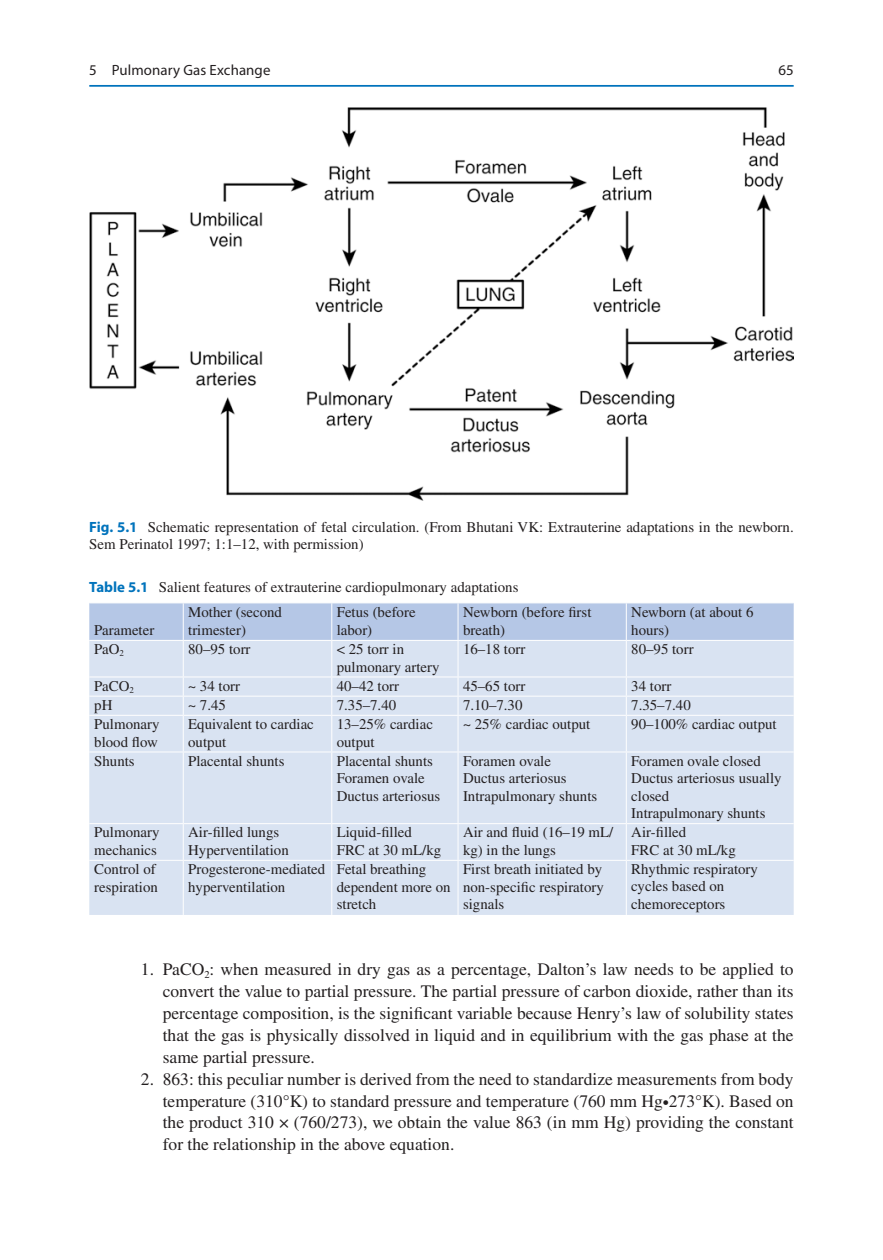
<style>
.page{position:relative;width:883px;height:1260px;background:#fff}
.page>*{position:absolute;margin:0;border:0;box-sizing:border-box;transform-origin:0 0}
.t1{font:17.5px/21.9px "Times LT Std";color:#231f20;text-align:justify}
.t2{font:14.88px/17.5px "Times LT Std";color:#231f20}
.t3{font:14.88px "Myriad Pro Regular 3";letter-spacing:.005em;color:#231f20}
.t4{font:14.88px "Myriad Pro";color:#231f20}
.s1{font-family:"Myriad Pro";font-weight:700;color:#0073bc}
.s2{font-family:"STIX General"}
</style>
<div class="page">
<img style="left:90px;top:107px;width:703px;height:393px">
<div style="left:89px;top:603px;width:705px;height:37px;background:#b5c7e6"></div>
<div style="left:89px;top:641px;width:705px;height:274px;background:#d9e3f2"></div>
<hr style="left:183px;top:603px;width:1px;height:37px;background:#fff">
<hr style="left:331px;top:603px;width:1px;height:37px;background:#fff">
<hr style="left:458px;top:603px;width:1px;height:37px;background:#fff">
<hr style="left:626px;top:603px;width:1px;height:37px;background:#fff">
<hr style="left:183px;top:641px;width:1px;height:36px;background:#fff">
<hr style="left:331px;top:641px;width:1px;height:36px;background:#fff">
<hr style="left:458px;top:641px;width:1px;height:36px;background:#fff">
<hr style="left:626px;top:641px;width:1px;height:36px;background:#fff">
<hr style="left:89px;top:677px;width:94px;height:1px;background:#fff">
<hr style="left:183px;top:677px;width:149px;height:1px;background:#fff">
<hr style="left:332px;top:677px;width:126px;height:1px;background:#fff">
<hr style="left:458px;top:677px;width:168px;height:1px;background:#fff">
<hr style="left:626px;top:677px;width:168px;height:1px;background:#fff">
<hr style="left:89px;top:696px;width:94px;height:1px;background:#fff">
<hr style="left:183px;top:696px;width:149px;height:1px;background:#fff">
<svg style="left:183px;top:677px;width:1px;height:38px"></svg>
<hr style="left:332px;top:696px;width:126px;height:1px;background:#fff">
<svg style="left:331px;top:677px;width:1px;height:38px"></svg>
<hr style="left:458px;top:696px;width:168px;height:1px;background:#fff">
<svg style="left:458px;top:677px;width:1px;height:38px"></svg>
<hr style="left:626px;top:696px;width:168px;height:1px;background:#fff">
<svg style="left:626px;top:677px;width:1px;height:38px"></svg>
<hr style="left:89px;top:715px;width:94px;height:1px;background:#fff">
<hr style="left:183px;top:715px;width:149px;height:1px;background:#fff">
<hr style="left:183px;top:716px;width:1px;height:36px;background:#fff">
<hr style="left:332px;top:715px;width:126px;height:1px;background:#fff">
<hr style="left:331px;top:716px;width:1px;height:36px;background:#fff">
<hr style="left:458px;top:715px;width:168px;height:1px;background:#fff">
<hr style="left:458px;top:716px;width:1px;height:36px;background:#fff">
<hr style="left:626px;top:715px;width:168px;height:1px;background:#fff">
<hr style="left:626px;top:716px;width:1px;height:36px;background:#fff">
<hr style="left:89px;top:752px;width:94px;height:1px;background:#fff">
<hr style="left:183px;top:752px;width:149px;height:1px;background:#fff">
<hr style="left:183px;top:752px;width:1px;height:71px;background:#fff">
<hr style="left:332px;top:752px;width:126px;height:1px;background:#fff">
<hr style="left:331px;top:752px;width:1px;height:71px;background:#fff">
<hr style="left:458px;top:752px;width:168px;height:1px;background:#fff">
<hr style="left:458px;top:752px;width:1px;height:71px;background:#fff">
<hr style="left:626px;top:752px;width:168px;height:1px;background:#fff">
<hr style="left:626px;top:752px;width:1px;height:71px;background:#fff">
<hr style="left:89px;top:823px;width:94px;height:1px;background:#fff">
<hr style="left:183px;top:823px;width:149px;height:1px;background:#fff">
<hr style="left:183px;top:824px;width:1px;height:36px;background:#fff">
<hr style="left:332px;top:823px;width:126px;height:1px;background:#fff">
<hr style="left:331px;top:824px;width:1px;height:36px;background:#fff">
<hr style="left:458px;top:823px;width:168px;height:1px;background:#fff">
<hr style="left:458px;top:824px;width:1px;height:36px;background:#fff">
<hr style="left:626px;top:823px;width:168px;height:1px;background:#fff">
<hr style="left:626px;top:824px;width:1px;height:36px;background:#fff">
<hr style="left:458px;top:860px;width:168px;height:1px;background:#fff">
<hr style="left:332px;top:860px;width:126px;height:1px;background:#fff">
<hr style="left:458px;top:861px;width:1px;height:54px;background:#fff">
<hr style="left:183px;top:860px;width:149px;height:1px;background:#fff">
<hr style="left:331px;top:861px;width:1px;height:54px;background:#fff">
<hr style="left:626px;top:860px;width:168px;height:1px;background:#fff">
<hr style="left:626px;top:861px;width:1px;height:54px;background:#fff">
<hr style="left:89px;top:860px;width:94px;height:1px;background:#fff">
<hr style="left:183px;top:861px;width:1px;height:54px;background:#fff">
<hr style="left:89px;top:85px;width:705px;height:2px;background:#0073bc">
<p class="t3" style="left:89px;top:61px;width:183px">5 Pulmonary Gas Exchange</p>
<p class="t4" style="left:779px;top:61px;width:17px">65</p>
<p class="t2" style="left:89px;top:518px;width:706px"><span class="s1">Fig. 5.1</span> Schematic representation of fetal circulation. (From Bhutani VK: Extrauterine adaptations in the newborn.<br>Sem Perinatol 1997; 1:1–12, with permission)</p>
<p class="t2" style="left:89px;top:578px;width:431px"><span class="s1">Table 5.1</span> Salient features of extrauterine cardiopulmonary adaptations</p>
<p class="t2" style="left:94px;top:621px;width:62px">Parameter</p>
<p class="t2" style="left:188px;top:603px;width:95px">Mother (second trimester)</p>
<p class="t2" style="left:337px;top:603px;width:80px">Fetus (before labor)</p>
<p class="t2" style="left:463px;top:603px;width:130px">Newborn (before first breath)</p>
<p class="t2" style="left:631px;top:603px;width:124px">Newborn (at about 6 hours)</p>
<p class="t2" style="left:94px;top:640px;width:31px">PaO<sub>2</sub></p>
<p class="t2" style="left:188px;top:640px;width:64px">80–95 torr</p>
<p class="t2" style="left:337px;top:640px;width:104px">&lt; 25 torr in pulmonary artery</p>
<p class="t2" style="left:463px;top:640px;width:64px">16–18 torr</p>
<p class="t2" style="left:631px;top:640px;width:64px">80–95 torr</p>
<p class="t2" style="left:94px;top:677px;width:41px">PaCO<sub>2</sub></p>
<p class="t2" style="left:188px;top:677px;width:53px">~ 34 torr</p>
<p class="t2" style="left:337px;top:677px;width:64px">40–42 torr</p>
<p class="t2" style="left:463px;top:677px;width:64px">45–65 torr</p>
<p class="t2" style="left:631px;top:677px;width:42px">34 torr</p>
<p class="t2" style="left:94px;top:696px;width:20px">pH</p>
<p class="t2" style="left:188px;top:696px;width:39px">~ 7.45</p>
<p class="t2" style="left:337px;top:696px;width:61px">7.35–7.40</p>
<p class="t2" style="left:463px;top:696px;width:61px">7.10–7.30</p>
<p class="t2" style="left:631px;top:696px;width:61px">7.35–7.40</p>
<p class="t2" style="left:94px;top:715px;width:67px">Pulmonary blood flow</p>
<p class="t2" style="left:188px;top:715px;width:127px">Equivalent to cardiac output</p>
<p class="t2" style="left:337px;top:715px;width:98px">13–25% cardiac output</p>
<p class="t2" style="left:463px;top:715px;width:129px">~ 25% cardiac output</p>
<p class="t2" style="left:631px;top:715px;width:147px">90–100% cardiac output</p>
<p class="t2" style="left:94px;top:752px;width:42px">Shunts</p>
<p class="t2" style="left:188px;top:752px;width:98px">Placental shunts</p>
<p class="t2" style="left:337px;top:752px;width:105px">Placental shunts<br>Foramen ovale<br>Ductus arteriosus</p>
<p class="t2" style="left:463px;top:752px;width:136px">Foramen ovale<br>Ductus arteriosus<br>Intrapulmonary shunts</p>
<p class="t2" style="left:631px;top:752px;width:152px">Foramen ovale closed<br>Ductus arteriosus usually closed<br>Intrapulmonary shunts</p>
<p class="t2" style="left:94px;top:824px;width:67px">Pulmonary mechanics</p>
<p class="t2" style="left:188px;top:824px;width:102px">Air-filled lungs<br>Hyperventilation</p>
<p class="t2" style="left:337px;top:824px;width:106px">Liquid-filled<br>FRC at 30 mL/kg</p>
<p class="t2" style="left:463px;top:824px;width:152px">Air and fluid (16–19 mL/ kg) in the lungs</p>
<p class="t2" style="left:631px;top:824px;width:106px">Air-filled<br>FRC at 30 mL/kg</p>
<p class="t2" style="left:94px;top:860px;width:65px">Control of respiration</p>
<p class="t2" style="left:188px;top:860px;width:139px">Progesterone-mediated hyperventilation</p>
<p class="t2" style="left:337px;top:860px;width:116px">Fetal breathing dependent more on stretch</p>
<p class="t2" style="left:463px;top:860px;width:142px;text-align:justify">First breath initiated by non-specific respiratory signals</p>
<p class="t2" style="left:631px;top:860px;width:128px">Rhythmic respiratory cycles based on chemoreceptors</p>
<p class="t1" style="left:163px;top:958px;width:632px;text-indent:-22px">1. PaCO<sub>2</sub>: when measured in dry gas as a percentage, Dalton’s law needs to be applied to convert the value to partial pressure. The partial pressure of carbon dioxide, rather than its percentage composition, is the significant variable because Henry’s law of solubility states that the gas is physically dissolved in liquid and in equilibrium with the gas phase at the same partial pressure.</p>
<p class="t1" style="left:163px;top:1068px;width:632px;text-indent:-22px">2. 863: this peculiar number is derived from the need to standardize measurements from body temperature (310°K) to standard pressure and temperature (760 mm Hg<span class="s2">∙</span>273°K). Based on the product 310 × (760/273), we obtain the value 863 (in mm Hg) providing the constant for the relationship in the above equation.</p>
</div>
